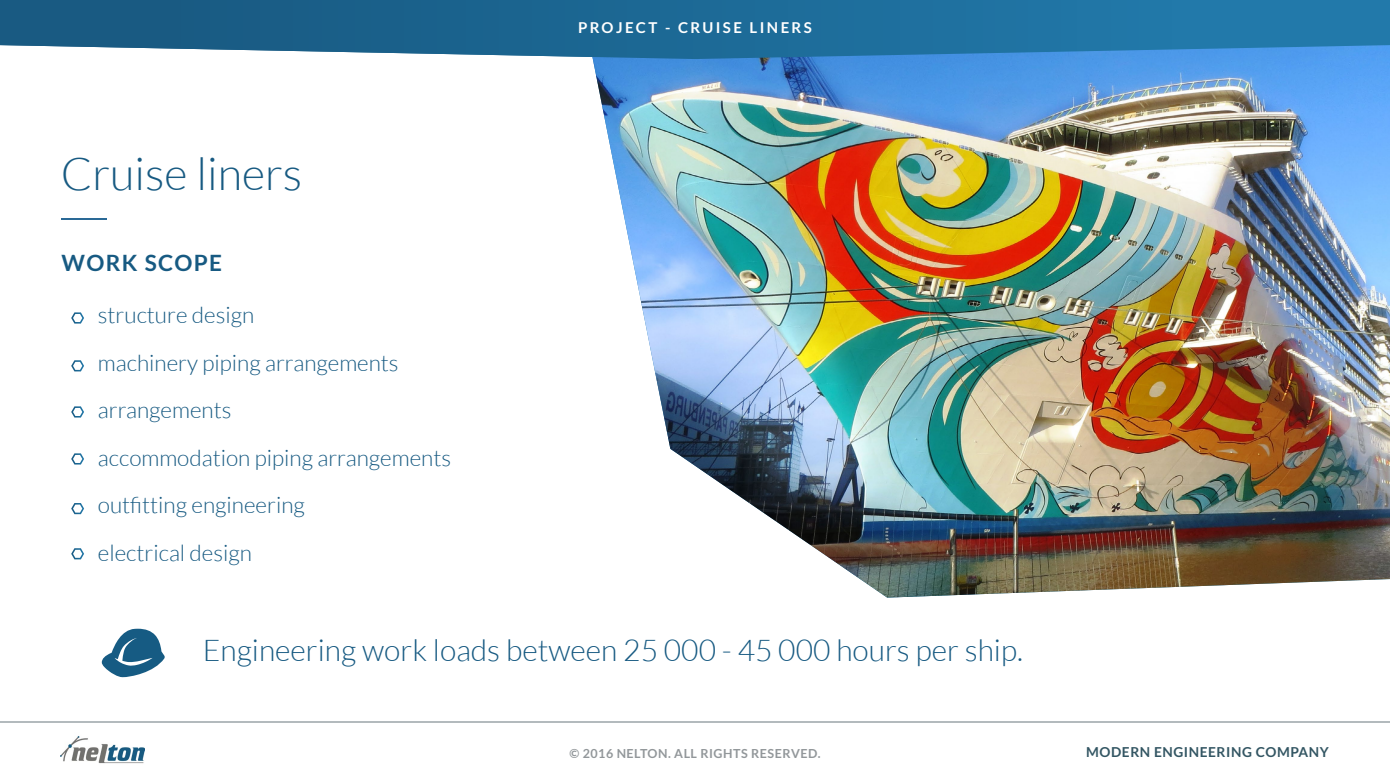
<style>
.page{position:relative;width:1390px;height:782px;background:#fff}
.page>*{position:absolute;margin:0;border:0;box-sizing:border-box;transform-origin:0 0}
.t1{font:300 45px "Lato";color:#175a82}
.t2{font:300 30px "Lato";color:#175a82}
.t3{font:300 22.5px/47.5px "Lato";color:#175a82}
.t4{font:700 22.5px "Lato";letter-spacing:.06em;color:#175a82}
.t5{font:700 15px "Lato";letter-spacing:.16em;color:#fff}
.t6{font:700 13.75px "Lato";letter-spacing:.04em;color:#335663}
.t7{font:700 12.5px "Lato";letter-spacing:.04em;color:#92979a}
</style>
<div class="page">
<img style="left:60px;top:736px;width:85px;height:28px">
<hr style="left:0;top:721px;width:1389px;height:1px;background:#b3babd">
<img style="left:592px;top:59px;width:797px;height:538px">
<hr style="left:61px;top:218px;width:45px;height:2px;background:#2a6996">
<svg style="left:71px;top:312px;width:13px;height:11px"></svg>
<svg style="left:71px;top:360px;width:13px;height:11px"></svg>
<svg style="left:71px;top:406px;width:13px;height:11px"></svg>
<svg style="left:71px;top:453px;width:13px;height:11px"></svg>
<svg style="left:71px;top:503px;width:13px;height:11px"></svg>
<svg style="left:71px;top:548px;width:13px;height:11px"></svg>
<svg style="left:102px;top:628px;width:63px;height:49px"></svg>
<svg style="left:0;top:0;width:1389px;height:59px;background:#2c74a0"></svg>
<h1 class="t1" style="left:61px;top:146px;width:243px">Cruise liners</h1>
<p class="t4" style="left:62px;top:249px;width:162px">WORK SCOPE</p>
<p class="t3" style="left:98px;top:290px;width:354px">structure design<br>machinery piping arrangements arrangements<br>accommodation piping arrangements outfitting engineering<br>electrical design</p>
<p class="t5" style="left:578px;top:18px;width:235px">PROJECT - CRUISE LINERS</p>
<h2 class="t2" style="left:203px;top:631px;width:821px">Engineering work loads between 25 000 - 45 000 hours per ship.</h2>
<p class="t7" style="left:569px;top:745px;width:252px">© 2016 NELTON. ALL RIGHTS RESERVED.</p>
<p class="t6" style="left:1086px;top:742px;width:244px">MODERN ENGINEERING COMPANY</p>
</div>
